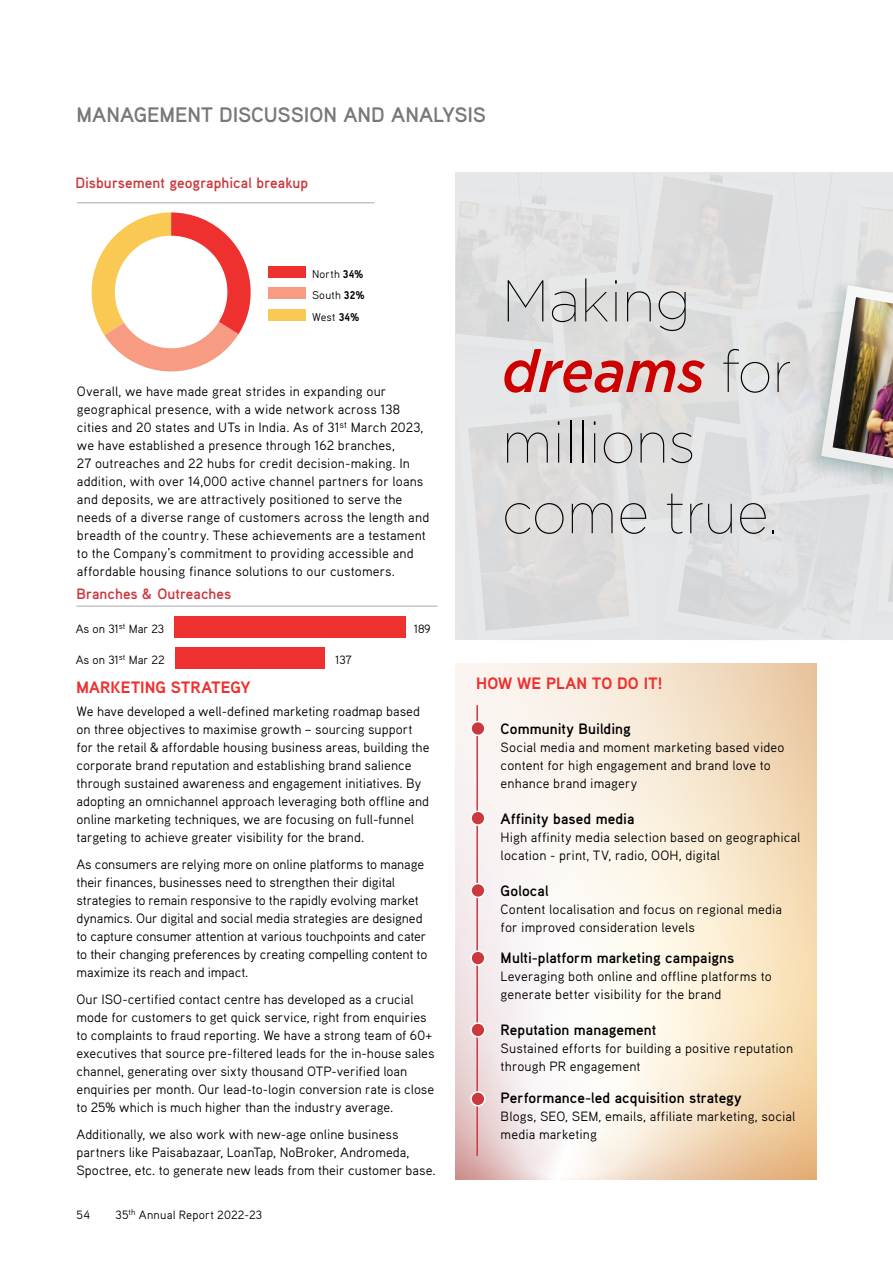
<style>
.page{position:relative;width:893px;height:1263px;background:#fff}
.page>*{position:absolute;margin:0;border:0;box-sizing:border-box;transform-origin:0 0}
.t1{font:100 58.8px/70.7px "Gotham";color:#000;scale:.93 1}
.t2{font:700 21px "Aaux Pro";color:#77787b}
.t3{font:700 16.5px "Aaux Next";color:#ee312f}
.t4{font:700 15px "Aaux Pro";letter-spacing:.005em;color:#000}
.t5{font:700 15px "Aaux Pro";letter-spacing:.005em;color:#cb393e}
.t6{font:13.5px/18px "Aaux Pro";color:#000}
.t7{font:12px "Aaux Pro";color:#000}
.t8{font:12px "Aaux Pro";letter-spacing:.02em;color:#000}
.t9{font:11.25px/21.5px "Aaux Pro";letter-spacing:.02em;color:#000;text-align:justify}
.s1{font-family:"Aaux Next";font-weight:700}
.s2{font-weight:500;font-style:italic;color:#c00}
</style>
<div class="page">
<svg style="left:455px;top:173px;width:438px;height:467px;background:#dfe0e0"></svg>
<img style="left:833px;top:297px;width:60px;height:161px">
<hr style="left:77px;top:606px;width:360px;height:1px;background:#aba7a7">
<div style="left:175px;top:616px;width:231px;height:22px;background:#ee312f"></div>
<div style="left:175px;top:647px;width:150px;height:22px;background:#ee312f"></div>
<svg style="left:455px;top:663px;width:361px;height:517px"></svg>
<hr style="left:476px;top:705px;width:2px;height:451px;background:#cb393e">
<div style="left:471px;top:722px;width:14px;height:13px;background:#cb393e;border-radius:50%"></div>
<div style="left:470px;top:721px;width:16px;height:15px;border:2px solid #fff;border-radius:50%"></div>
<div style="left:471px;top:811px;width:14px;height:14px;background:#cb393e;border-radius:50%"></div>
<div style="left:470px;top:810px;width:16px;height:16px;border:2px solid #fff;border-radius:50%"></div>
<div style="left:471px;top:883px;width:14px;height:14px;background:#cb393e;border-radius:50%"></div>
<div style="left:470px;top:883px;width:16px;height:15px;border:2px solid #fff;border-radius:50%"></div>
<div style="left:471px;top:951px;width:14px;height:14px;background:#cb393e;border-radius:50%"></div>
<div style="left:470px;top:950px;width:16px;height:16px;border:2px solid #fff;border-radius:50%"></div>
<div style="left:471px;top:1023px;width:14px;height:14px;background:#cb393e;border-radius:50%"></div>
<div style="left:470px;top:1022px;width:16px;height:15px;border:2px solid #fff;border-radius:50%"></div>
<div style="left:471px;top:1092px;width:14px;height:14px;background:#cb393e;border-radius:50%"></div>
<div style="left:470px;top:1091px;width:16px;height:15px;border:2px solid #fff;border-radius:50%"></div>
<hr style="left:77px;top:202px;width:297px;height:1px;background:#aba7a7">
<div style="left:268px;top:266px;width:38px;height:12px;background:#ee312f"></div>
<div style="left:268px;top:287px;width:38px;height:12px;background:#f79b82"></div>
<div style="left:268px;top:309px;width:38px;height:12px;background:#f9c954"></div>
<svg style="left:91px;top:212px;width:160px;height:160px"></svg>
<div style="left:115px;top:236px;width:112px;height:112px;background:#fff;border-radius:50%"></div>
<h2 class="t2" style="left:77px;top:101px;width:411px">MANAGEMENT DISCUSSION AND ANALYSIS</h2>
<p class="t5" style="left:75px;top:173px;width:234px">Disbursement geographical breakup</p>
<p class="t9" style="left:312px;top:263px;width:54px">North <span class="s1">34% </span>South <span class="s1">32% </span>West <span class="s1">34%</span></p>
<p class="t6" style="left:77px;top:382px;width:354px">Overall, we have made great strides in expanding our geographical presence, with a wide network across 138 cities and 20 states and UTs in India. As of 31<sup>st</sup> March 2023, we have established a presence through 162 branches,<br>27 outreaches and 22 hubs for credit decision-making. In addition, with over 14,000 active channel partners for loans and deposits, we are attractively positioned to serve the needs of a diverse range of customers across the length and breadth of the country. These achievements are a testament to the Company’s commitment to providing accessible and affordable housing finance solutions to our customers.</p>
<p class="t5" style="left:77px;top:584px;width:156px">Branches &amp; Outreaches</p>
<p class="t7" style="left:76px;top:621px;width:90px">As on 31<sup>st</sup> Mar 23</p>
<p class="t7" style="left:414px;top:621px;width:18px">189</p>
<p class="t7" style="left:76px;top:652px;width:91px">As on 31<sup>st</sup> Mar 22</p>
<p class="t7" style="left:335px;top:652px;width:18px">137</p>
<p class="t3" style="left:77px;top:676px;width:176px">MARKETING STRATEGY</p>
<p class="t6" style="left:77px;top:701px;width:354px">We have developed a well-defined marketing roadmap based on three objectives to maximise growth – sourcing support for the retail &amp; affordable housing business areas, building the corporate brand reputation and establishing brand salience through sustained awareness and engagement initiatives. By adopting an omnichannel approach leveraging both offline and online marketing techniques, we are focusing on full-funnel targeting to achieve greater visibility for the brand.</p>
<p class="t6" style="left:77px;top:854px;width:352px">As consumers are relying more on online platforms to manage their finances, businesses need to strengthen their digital strategies to remain responsive to the rapidly evolving market dynamics. Our digital and social media strategies are designed to capture consumer attention at various touchpoints and cater to their changing preferences by creating compelling content to maximize its reach and impact.</p>
<p class="t6" style="left:77px;top:989px;width:359px">Our ISO-certified contact centre has developed as a crucial mode for customers to get quick service, right from enquiries to complaints to fraud reporting. We have a strong team of 60+ executives that source pre-filtered leads for the in-house sales channel, generating over sixty thousand OTP-verified loan enquiries per month. Our lead-to-login conversion rate is close to 25% which is much higher than the industry average.</p>
<p class="t6" style="left:77px;top:1124px;width:361px">Additionally, we also work with new-age online business partners like Paisabazaar, LoanTap, NoBroker, Andromeda,<br>Spoctree, etc. to generate new leads from their customer base.</p>
<p class="t7" style="left:77px;top:1207px;width:15px">54</p>
<p class="t8" style="left:116px;top:1207px;width:148px">35<sup>th</sup> Annual Report 2022-23</p>
<h1 class="t1" style="left:502px;top:264px;width:312px">Making <span class="s2">dreams</span> for millions come true.</h1>
<p class="t3" style="left:476px;top:671px;width:188px">HOW WE PLAN TO DO IT!</p>
<p class="t4" style="left:501px;top:719px;width:132px">Community Building</p>
<p class="t6" style="left:501px;top:737px;width:285px">Social media and moment marketing based video content for high engagement and brand love to enhance brand imagery</p>
<p class="t4" style="left:501px;top:809px;width:135px">Affinity based media</p>
<p class="t6" style="left:501px;top:827px;width:301px">High affinity media selection based on geographical location - print, TV, radio, OOH, digital</p>
<p class="t4" style="left:501px;top:881px;width:50px">Golocal</p>
<p class="t6" style="left:501px;top:899px;width:283px">Content localisation and focus on regional media for improved consideration levels</p>
<p class="t4" style="left:501px;top:948px;width:235px">Multi-platform marketing campaigns</p>
<p class="t6" style="left:501px;top:967px;width:273px">Leveraging both online and offline platforms to generate better visibility for the brand</p>
<p class="t4" style="left:501px;top:1020px;width:157px">Reputation management</p>
<p class="t6" style="left:501px;top:1039px;width:294px">Sustained efforts for building a positive reputation through PR engagement</p>
<p class="t4" style="left:501px;top:1088px;width:243px">Performance-led acquisition strategy</p>
<p class="t6" style="left:501px;top:1106px;width:296px">Blogs, SEO, SEM, emails, affiliate marketing, social media marketing</p>
</div>
